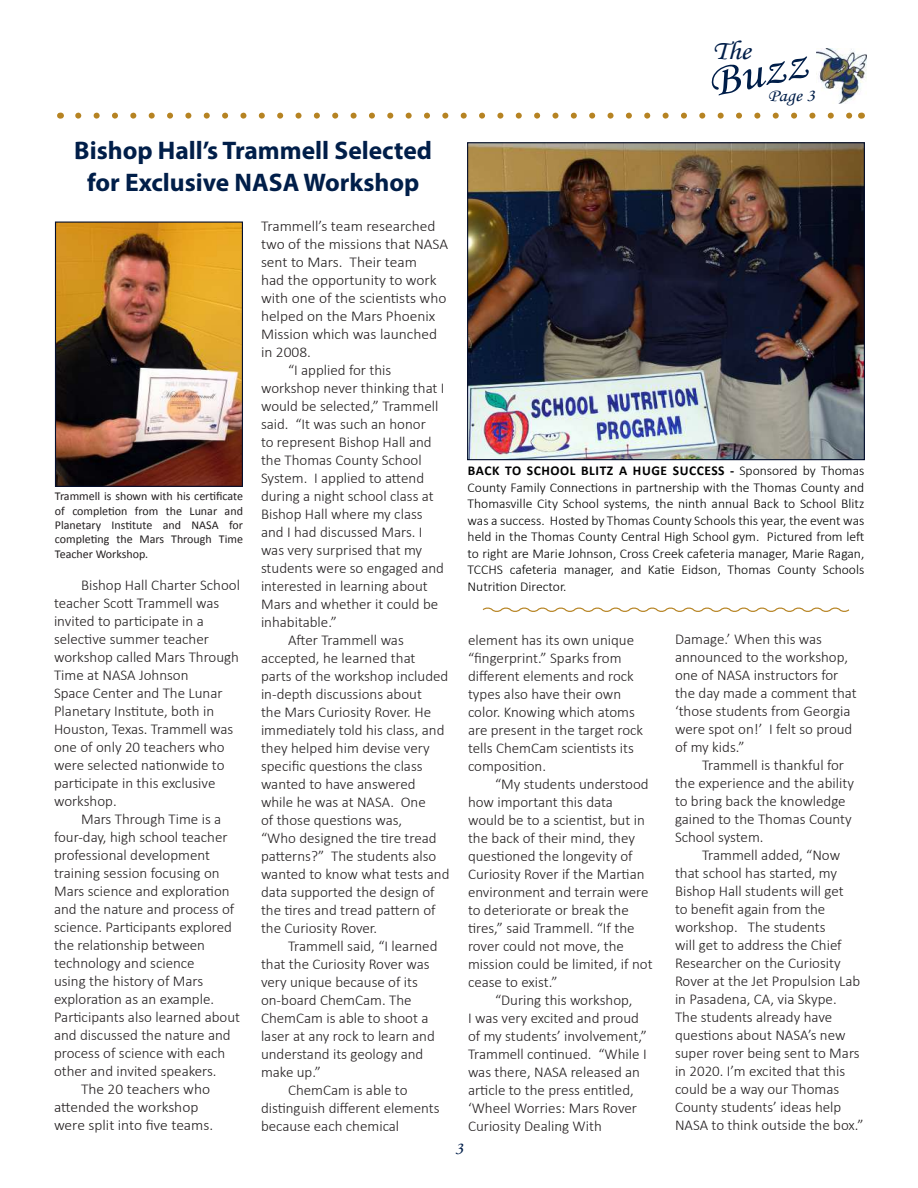
<style>
.page{position:relative;width:918px;height:1188px;background:#fff}
.page>*{position:absolute;margin:0;border:0;box-sizing:border-box;transform-origin:0 0}
.t1{font:46.5px "Monotype Corsiva";color:#001e49;scale:1.11 1}
.t2{font:27px "Monotype Corsiva";color:#001e49;scale:1.11 1}
.t3{font:700 25.5px/31.5px "Myriad Pro";color:#001e49;text-align:center}
.t4{font:18px "Monotype Corsiva";color:#001e49;scale:1.11 1}
.t5{font:300 15px/18px "Calibri";color:#231f20}
.t6{font:300 13.5px/16.5px "Calibri";color:#000;text-align:justify}
.t7{font:12px/14.4px "Calibri";color:#231f20;text-align:justify}
.s1{font-weight:700}
</style>
<div class="page">
<svg style="left:78px;top:113px;width:774px;height:6px"></svg>
<img style="left:816px;top:48px;width:51px;height:56px">
<svg style="left:482px;top:607px;width:368px;height:5px"></svg>
<img style="left:469px;top:144px;width:394px;height:314px">
<div style="left:467px;top:142px;width:398px;height:318px;border:1px solid #040f2d"></div>
<img style="left:57px;top:224px;width:184px;height:261px">
<div style="left:55px;top:222px;width:188px;height:265px;border:1px solid #040f2d"></div>
<h3 class="t3" style="left:74px;top:134px;width:359px">Bishop Hall’s Trammell Selected for Exclusive NASA Workshop</h3>
<p class="t7" style="left:55px;top:489px;width:190px">Trammell is shown with his certificate of completion from the Lunar and Planetary Institute and NASA for completing the Mars Through Time Teacher Workshop.</p>
<p class="t5" style="left:54px;top:576px;width:188px;text-indent:27px">Bishop Hall Charter School teacher Scott Trammell was invited to participate in a selective summer teacher workshop called Mars Through<br>Time at NASA Johnson<br>Space Center and The Lunar<br>Planetary Institute, both in<br>Houston, Texas. Trammell was one of only 20 teachers who were selected nationwide to participate in this exclusive workshop.</p>
<p class="t5" style="left:81px;top:810px;width:142px">Mars Through Time is a</p>
<p class="t5" style="left:54px;top:828px;width:175px">four-day, high school teacher</p>
<p class="t5" style="left:54px;top:846px;width:158px">professional development</p>
<p class="t5" style="left:54px;top:864px;width:167px">training session focusing on</p>
<p class="t5" style="left:54px;top:882px;width:177px">Mars science and exploration</p>
<p class="t5" style="left:54px;top:900px;width:182px">and the nature and process of</p>
<p class="t5" style="left:54px;top:918px;width:180px">science. Participants explored</p>
<p class="t5" style="left:54px;top:936px;width:152px">the relationship between</p>
<p class="t5" style="left:54px;top:954px;width:142px">technology and science</p>
<p class="t5" style="left:54px;top:972px;width:151px">using the history of Mars</p>
<p class="t5" style="left:54px;top:990px;width:162px">exploration as an example.</p>
<p class="t5" style="left:54px;top:1008px;width:188px">Participants also learned about</p>
<p class="t5" style="left:54px;top:1026px;width:178px">and discussed the nature and</p>
<p class="t5" style="left:54px;top:1044px;width:173px">process of science with each</p>
<p class="t5" style="left:54px;top:1062px;width:164px">other and invited speakers.</p>
<p class="t5" style="left:81px;top:1080px;width:131px">The 20 teachers who</p>
<p class="t5" style="left:54px;top:1098px;width:146px">attended the workshop</p>
<p class="t5" style="left:54px;top:1116px;width:161px">were split into five teams.</p>
<p class="t5" style="left:261px;top:217px;width:176px">Trammell’s team researched</p>
<p class="t5" style="left:261px;top:235px;width:189px">two of the missions that NASA</p>
<p class="t5" style="left:261px;top:253px;width:158px">sent to Mars. Their team</p>
<p class="t5" style="left:261px;top:271px;width:177px">had the opportunity to work</p>
<p class="t5" style="left:261px;top:289px;width:187px">with one of the scientists who</p>
<p class="t5" style="left:261px;top:307px;width:176px">helped on the Mars Phoenix</p>
<p class="t5" style="left:261px;top:325px;width:178px">Mission which was launched</p>
<p class="t5" style="left:261px;top:343px;width:52px">in 2008.</p>
<p class="t5" style="left:288px;top:361px;width:105px">“I applied for this</p>
<p class="t5" style="left:261px;top:379px;width:185px">workshop never thinking that I</p>
<p class="t5" style="left:261px;top:397px;width:179px">would be selected,” Trammell</p>
<p class="t5" style="left:261px;top:415px;width:166px">said. “It was such an honor</p>
<p class="t5" style="left:261px;top:433px;width:172px">to represent Bishop Hall and</p>
<p class="t5" style="left:261px;top:451px;width:162px">the Thomas County School</p>
<p class="t5" style="left:261px;top:469px;width:165px">System. I applied to attend</p>
<p class="t5" style="left:261px;top:487px;width:174px">during a night school class at</p>
<p class="t5" style="left:261px;top:505px;width:163px">Bishop Hall where my class</p>
<p class="t5" style="left:261px;top:523px;width:163px">and I had discussed Mars. I</p>
<p class="t5" style="left:261px;top:541px;width:163px">was very surprised that my</p>
<p class="t5" style="left:261px;top:559px;width:185px">students were so engaged and</p>
<p class="t5" style="left:261px;top:577px;width:168px">interested in learning about</p>
<p class="t5" style="left:261px;top:595px;width:179px">Mars and whether it could be</p>
<p class="t5" style="left:261px;top:613px;width:78px">inhabitable.”</p>
<p class="t5" style="left:288px;top:631px;width:117px">After Trammell was</p>
<p class="t5" style="left:261px;top:649px;width:156px">accepted, he learned that</p>
<p class="t5" style="left:261px;top:667px;width:189px">parts of the workshop included</p>
<p class="t5" style="left:261px;top:685px;width:162px">in-depth discussions about</p>
<p class="t5" style="left:261px;top:703px;width:172px">the Mars Curiosity Rover. He</p>
<p class="t5" style="left:261px;top:721px;width:185px">immediately told his class, and</p>
<p class="t5" style="left:261px;top:739px;width:170px">they helped him devise very</p>
<p class="t5" style="left:261px;top:757px;width:163px">specific questions the class</p>
<p class="t5" style="left:261px;top:775px;width:156px">wanted to have answered</p>
<p class="t5" style="left:261px;top:793px;width:166px">while he was at NASA. One</p>
<p class="t5" style="left:261px;top:811px;width:143px">of those questions was,</p>
<p class="t5" style="left:261px;top:829px;width:177px">“Who designed the tire tread</p>
<p class="t5" style="left:261px;top:847px;width:177px">patterns?” The students also</p>
<p class="t5" style="left:261px;top:865px;width:190px">wanted to know what tests and</p>
<p class="t5" style="left:261px;top:883px;width:175px">data supported the design of</p>
<p class="t5" style="left:261px;top:901px;width:176px">the tires and tread pattern of</p>
<p class="t5" style="left:261px;top:919px;width:118px">the Curiosity Rover.</p>
<p class="t5" style="left:288px;top:937px;width:151px">Trammell said, “I learned</p>
<p class="t5" style="left:261px;top:955px;width:170px">that the Curiosity Rover was</p>
<p class="t5" style="left:261px;top:973px;width:159px">very unique because of its</p>
<p class="t5" style="left:261px;top:991px;width:152px">on-board ChemCam. The</p>
<p class="t5" style="left:261px;top:1009px;width:169px">ChemCam is able to shoot a</p>
<p class="t5" style="left:261px;top:1027px;width:175px">laser at any rock to learn and</p>
<p class="t5" style="left:261px;top:1045px;width:164px">understand its geology and</p>
<p class="t5" style="left:261px;top:1063px;width:62px">make up.”</p>
<p class="t5" style="left:288px;top:1081px;width:121px">ChemCam is able to</p>
<p class="t5" style="left:261px;top:1099px;width:180px">distinguish different elements</p>
<p class="t5" style="left:261px;top:1117px;width:140px">because each chemical</p>
<h2 class="t2" style="left:712px;top:34px;width:36px">The</h2>
<h1 class="t1" style="left:702px;top:55px;width:92px;rotate:-12deg">Buzz</h1>
<p class="t4" style="left:768px;top:85px;width:44px">Page 3</p>
<p class="t6" style="left:468px;top:462px;width:398px"><span class="s1">BACK TO SCHOOL BLITZ A HUGE SUCCESS -</span> Sponsored by Thomas County Family Connections in partnership with the Thomas County and Thomasville City School systems, the ninth annual Back to School Blitz was a success. Hosted by Thomas County Schools this year, the event was held in the Thomas County Central High School gym. Pictured from left to right are Marie Johnson, Cross Creek cafeteria manager, Marie Ragan, TCCHS cafeteria manager, and Katie Eidson, Thomas County Schools Nutrition Director.</p>
<p class="t5" style="left:468px;top:631px;width:177px">element has its own unique “fingerprint.” Sparks from different elements and rock types also have their own color. Knowing which atoms are present in the target rock tells ChemCam scientists its composition.</p>
<p class="t5" style="left:468px;top:775px;width:186px;text-indent:27px">“My students understood how important this data would be to a scientist, but in the back of their mind, they questioned the longevity of<br>Curiosity Rover if the Martian environment and terrain were to deteriorate or break the tires,” said Trammell. “If the rover could not move, the mission could be limited, if not cease to exist.”</p>
<p class="t5" style="left:468px;top:991px;width:181px;text-indent:27px">“During this workshop,<br>I was very excited and proud of my students’ involvement,”<br>Trammell continued. “While I was there, NASA released an article to the press entitled, ‘Wheel Worries: Mars Rover<br>Curiosity Dealing With</p>
<p class="t5" style="left:675px;top:630px;width:183px">Damage.’ When this was announced to the workshop, one of NASA instructors for the day made a comment that ‘those students from Georgia were spot on!’ I felt so proud of my kids.”</p>
<p class="t5" style="left:675px;top:756px;width:181px;text-indent:27px">Trammell is thankful for the experience and the ability to bring back the knowledge gained to the Thomas County<br>School system.</p>
<p class="t5" style="left:675px;top:846px;width:190px;text-indent:27px">Trammell added, “Now that school has started, my<br>Bishop Hall students will get<br>to benefit again from the workshop. The students<br>will get to address the Chief<br>Researcher on the Curiosity<br>Rover at the Jet Propulsion Lab in Pasadena, CA, via Skype.<br>The students already have questions about NASA’s new super rover being sent to Mars in 2020. I’m excited that this could be a way our Thomas<br>County students’ ideas help<br>NASA to think outside the box.”</p>
<p class="t4" style="left:455px;top:1137px;width:9px">3</p>
</div>
